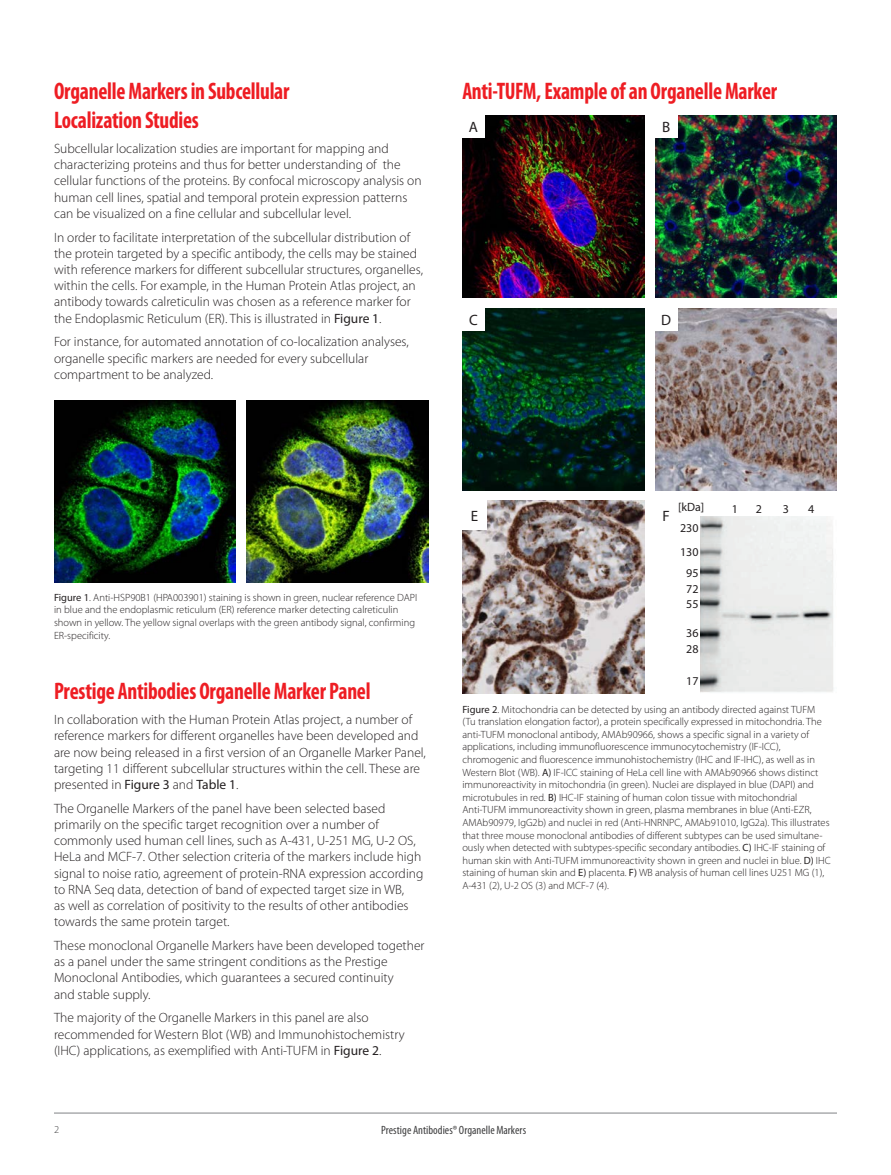
<style>
.page{position:relative;width:891px;height:1175px;background:#fff}
.page>*{position:absolute;margin:0;border:0;box-sizing:border-box;transform-origin:0 0}
.t1{font:700 condensed 24px/28.8px "Myriad Pro";letter-spacing:-.01em;color:#ee1d23;scale:.9 1}
.t2{font:15px "Myriad Pro";color:#231f20}
.t3{font:300 13.5px/16.2px "Myriad Pro";color:#231f20}
.t4{font:condensed 12px "Myriad Pro";color:#3e3e3f}
.t5{font:12px/16.2px "Myriad Pro";color:#231f20}
.t6{font:300 10.5px/12.6px "Myriad Pro";color:#231f20}
.t7{font:300 10.5px "Myriad Pro";color:#3e3e3f}
.s1{font-weight:400}
</style>
<div class="page">
<hr style="left:54px;top:1112px;width:783px;height:1px;background:#808285">
<img style="left:54px;top:400px;width:182px;height:182px">
<img style="left:247px;top:400px;width:182px;height:182px">
<img style="left:462px;top:115px;width:182px;height:182px">
<img style="left:462px;top:308px;width:182px;height:182px">
<img style="left:655px;top:115px;width:182px;height:182px">
<img style="left:655px;top:308px;width:182px;height:182px">
<img style="left:462px;top:501px;width:182px;height:193px">
<img style="left:700px;top:516px;width:134px;height:177px">
<div style="left:462px;top:115px;width:23px;height:22px;background:#fff"></div>
<div style="left:655px;top:115px;width:22px;height:22px;background:#fff"></div>
<div style="left:462px;top:308px;width:23px;height:22px;background:#fff"></div>
<div style="left:655px;top:308px;width:22px;height:22px;background:#fff"></div>
<div style="left:462px;top:501px;width:25px;height:29px;background:#fff"></div>
<h1 class="t1" style="left:54px;top:76px;width:263px">Organelle Markers in Subcellular<br>Localization Studies</h1>
<p class="t3" style="left:54px;top:140px;width:369px">Subcellular localization studies are important for mapping and characterizing proteins and thus for better understanding of the cellular functions of the proteins. By confocal microscopy analysis on human cell lines, spatial and temporal protein expression patterns can be visualized on a fine cellular and subcellular level.</p>
<p class="t3" style="left:54px;top:229px;width:371px">In order to facilitate interpretation of the subcellular distribution of the protein targeted by a specific antibody, the cells may be stained with reference markers for different subcellular structures, organelles, within the cells. For example, in the Human Protein Atlas project, an antibody towards calreticulin was chosen as a reference marker for the Endoplasmic Reticulum (ER). This is illustrated in <span class="s1">Figure 1</span>.</p>
<p class="t3" style="left:54px;top:334px;width:356px">For instance, for automated annotation of co-localization analyses, organelle specific markers are needed for every subcellular compartment to be analyzed.</p>
<h1 class="t1" style="left:462px;top:76px;width:351px">Anti-TUFM, Example of an Organelle Marker</h1>
<p class="t2" style="left:469px;top:118px;width:11px">A</p>
<p class="t2" style="left:662px;top:118px;width:10px">B</p>
<p class="t2" style="left:469px;top:310px;width:10px">C</p>
<p class="t2" style="left:661px;top:310px;width:11px">D</p>
<p class="t6" style="left:54px;top:591px;width:365px"><span class="s1">Figure 1</span>. Anti-HSP90B1 (HPA003901) staining is shown in green, nuclear reference DAPI in blue and the endoplasmic reticulum (ER) reference marker detecting calreticulin shown in yellow. The yellow signal overlaps with the green antibody signal, confirming ER-specificity.</p>
<h1 class="t1" style="left:54px;top:676px;width:353px">Prestige Antibodies Organelle Marker Panel</h1>
<p class="t3" style="left:54px;top:711px;width:373px">In collaboration with the Human Protein Atlas project, a number of reference markers for different organelles have been developed and are now being released in a first version of an Organelle Marker Panel, targeting 11 different subcellular structures within the cell. These are presented in <span class="s1">Figure 3</span> and <span class="s1">Table 1</span>.</p>
<p class="t3" style="left:54px;top:800px;width:371px">The Organelle Markers of the panel have been selected based primarily on the specific target recognition over a number of commonly used human cell lines, such as A-431, U-251 MG, U-2 OS, HeLa and MCF-7. Other selection criteria of the markers include high signal to noise ratio, agreement of protein-RNA expression according to RNA Seq data, detection of band of expected target size in WB,<br>as well as correlation of positivity to the results of other antibodies towards the same protein target.</p>
<p class="t3" style="left:54px;top:937px;width:372px">These monoclonal Organelle Markers have been developed together as a panel under the same stringent conditions as the Prestige Monoclonal Antibodies, which guarantees a secured continuity<br>and stable supply.</p>
<p class="t3" style="left:54px;top:1009px;width:352px">The majority of the Organelle Markers in this panel are also recommended for Western Blot (WB) and Immunohistochemistry (IHC) applications, as exemplified with Anti-TUFM in <span class="s1">Figure 2</span>.</p>
<p class="t2" style="left:471px;top:507px;width:9px">E</p>
<p class="t2" style="left:663px;top:507px;width:9px">F</p>
<p class="t5" style="left:678px;top:499px;width:28px">[kDa]</p>
<p class="t5" style="left:732px;top:501px;width:8px">1</p>
<p class="t5" style="left:756px;top:501px;width:8px">2</p>
<p class="t5" style="left:783px;top:501px;width:8px">3</p>
<p class="t5" style="left:808px;top:501px;width:8px">4</p>
<p class="t5" style="left:680px;top:515px;width:20px;line-height:24px">230<br>130</p>
<p class="t5" style="left:686px;top:565px;width:14px">95<br>72</p>
<p class="t5" style="left:686px;top:595px;width:14px">55</p>
<p class="t5" style="left:686px;top:624px;width:14px">36<br>28</p>
<p class="t5" style="left:686px;top:673px;width:14px">17</p>
<p class="t6" style="left:462px;top:702px;width:370px"><span class="s1">Figure 2</span>. Mitochondria can be detected by using an antibody directed against TUFM (Tu translation elongation factor), a protein specifically expressed in mitochondria. The anti-TUFM monoclonal antibody, AMAb90966, shows a specific signal in a variety of applications, including immunofluorescence immunocytochemistry (IF-ICC), chromogenic and fluorescence immunohistochemistry (IHC and IF-IHC), as well as in Western Blot (WB). <span class="s1">A)</span> IF-ICC staining of HeLa cell line with AMAb90966 shows distinct immunoreactivity in mitochondria (in green). Nuclei are displayed in blue (DAPI) and microtubules in red. <span class="s1">B)</span> IHC-IF staining of human colon tissue with mitochondrial Anti-TUFM immunoreactivity shown in green, plasma membranes in blue (Anti-EZR, AMAb90979, IgG2b) and nuclei in red (Anti-HNRNPC, AMAb91010, IgG2a). This illustrates that three mouse monoclonal antibodies of different subtypes can be used simultane&shy;ously when detected with subtypes-specific secondary antibodies. <span class="s1">C)</span> IHC-IF staining of human skin with Anti-TUFM immunoreactivity shown in green and nuclei in blue. <span class="s1">D)</span> IHC staining of human skin and <span class="s1">E)</span> placenta. <span class="s1">F)</span> WB analysis of human cell lines U251 MG (1), A-431 (2), U-2 OS (3) and MCF-7 (4).</p>
<p class="t7" style="left:54px;top:1123px;width:7px">2</p>
<p class="t4" style="left:381px;top:1122px;width:147px">Prestige Antibodies® Organelle Markers</p>
</div>
